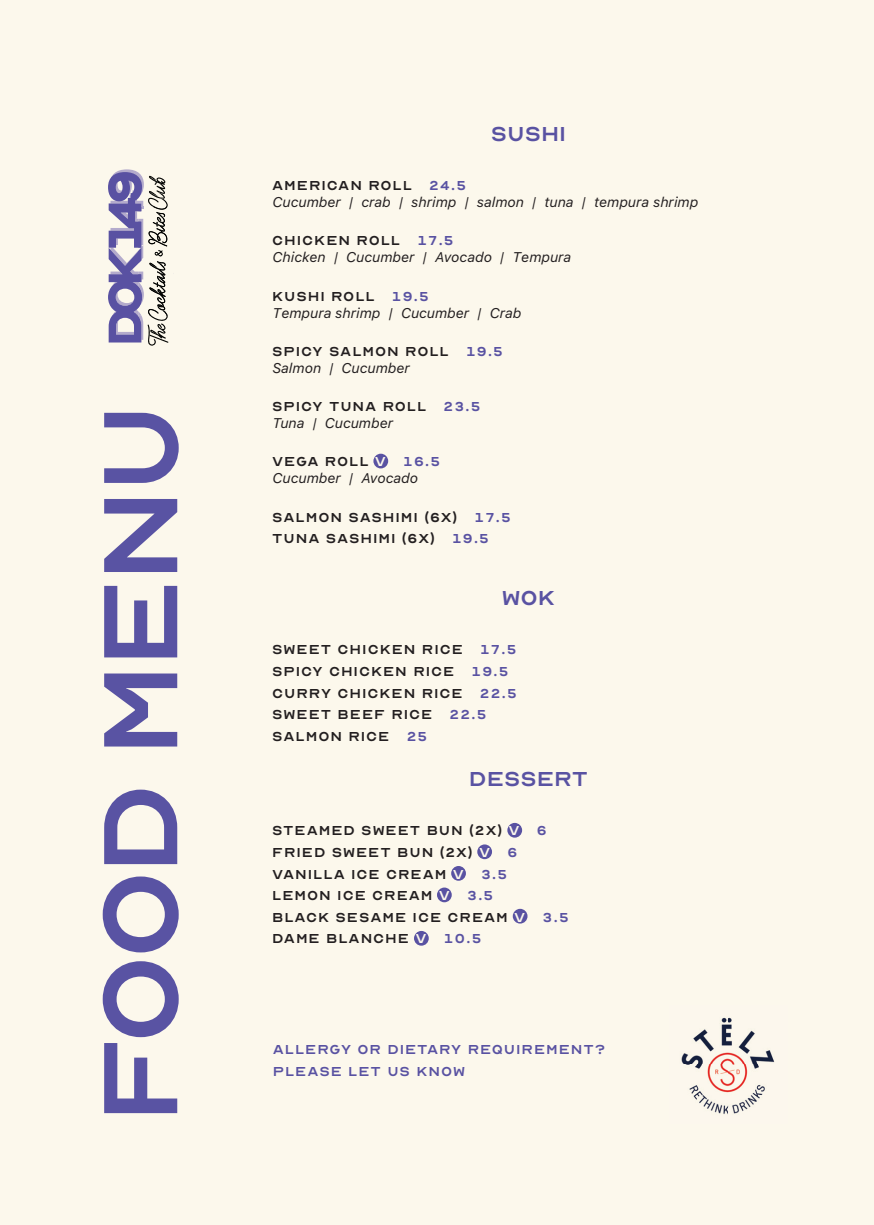
<style>
.page{position:relative;width:874px;height:1225px;background:#fff}
.page>*{position:absolute;margin:0;border:0;box-sizing:border-box;transform-origin:0 0}
.t1{font:146px "Optician Sans";letter-spacing:-.04em;color:#5953a3}
.t2{font:28px "Optician Sans";color:#5952a2}
.t3{font:18px/21.6px "Optician Sans";letter-spacing:.05em;color:#231f20}
.t4{font:18px/21.6px "Optician Sans";letter-spacing:.05em;color:#5952a2}
.t5{font:italic 14px "Galvji";color:#231f20}
.s1{color:#5952a2}
.s2{color:#fcf8ec}
</style>
<div class="page">
<div style="left:0;top:0;width:873px;height:1225px;background:#fcf8ec"></div>
<div style="left:507px;top:823px;width:15px;height:14px;background:#5952a2;border-radius:50%"></div>
<div style="left:477px;top:844px;width:15px;height:15px;background:#5952a2;border-radius:50%"></div>
<div style="left:451px;top:866px;width:14px;height:14px;background:#5952a2;border-radius:50%"></div>
<div style="left:437px;top:887px;width:14px;height:15px;background:#5952a2;border-radius:50%"></div>
<div style="left:512px;top:909px;width:15px;height:14px;background:#5952a2;border-radius:50%"></div>
<div style="left:414px;top:931px;width:14px;height:14px;background:#5952a2;border-radius:50%"></div>
<div style="left:373px;top:454px;width:15px;height:14px;background:#5952a2;border-radius:50%"></div>
<svg style="left:108px;top:169px;width:60px;height:177px"></svg>
<img style="left:681px;top:1017px;width:94px;height:97px">
<h1 class="t1" style="left:73px;top:1124px;width:723px;rotate:-90deg">FOOD MENU</h1>
<h2 class="t2" style="left:490px;top:121px;width:77px">sushi</h2>
<p class="t3" style="left:272px;top:174px;width:195px">AMERICAN ROLL <span class="s1">24.5</span></p>
<p class="t5" style="left:272px;top:194px;width:427px">Cucumber | crab | shrimp | salmon | tuna | tempura shrimp</p>
<p class="t3" style="left:272px;top:229px;width:183px">CHICKEN ROLL <span class="s1">17.5</span></p>
<p class="t5" style="left:272px;top:249px;width:300px">Chicken | Cucumber | Avocado | Tempura</p>
<p class="t3" style="left:272px;top:284px;width:158px">KUSHI ROLL <span class="s1">19.5</span></p>
<p class="t5" style="left:272px;top:304px;width:250px">Tempura shrimp | Cucumber | Crab</p>
<p class="t3" style="left:272px;top:340px;width:232px">SPICY SALMON ROLL <span class="s1">19.5</span></p>
<p class="t5" style="left:272px;top:359px;width:139px">Salmon | Cucumber</p>
<p class="t3" style="left:272px;top:395px;width:210px">SPICY TUNA ROLL <span class="s1">23.5</span></p>
<p class="t5" style="left:272px;top:415px;width:122px">Tuna | Cucumber</p>
<p class="t3" style="left:272px;top:450px;width:169px">VEGA ROLL <span class="s2">V</span> <span class="s1">16.5</span></p>
<p class="t5" style="left:272px;top:470px;width:147px">Cucumber | Avocado</p>
<p class="t3" style="left:272px;top:505px;width:240px">SALMON SASHIMI (6X) <span class="s1">17.5<br></span>TUNA SASHIMI (6X) <span class="s1">19.5</span></p>
<h2 class="t2" style="left:501px;top:585px;width:55px">wok</h2>
<p class="t3" style="left:272px;top:638px;width:246px">SWEET CHICKEN RICE <span class="s1">17.5<br></span>SPICY CHICKEN RICE <span class="s1">19.5<br></span>CURRY CHICKEN RICE <span class="s1">22.5<br></span>SWEET BEEF RICE <span class="s1">22.5<br></span>SALMON RICE <span class="s1">25</span></p>
<h2 class="t2" style="left:468px;top:766px;width:121px">dessert</h2>
<p class="t3" style="left:272px;top:819px;width:298px">STEAMED SWEET BUN (2X) <span class="s2">V</span> <span class="s1">6<br></span>FRIED SWEET BUN (2X) <span class="s2">V</span> <span class="s1">6<br></span>VANILLA ICE CREAM <span class="s2">V</span> <span class="s1">3.5<br></span>LEMON ICE CREAM <span class="s2">V</span> <span class="s1">3.5<br></span>BLACK SESAME ICE CREAM <span class="s2">V</span> <span class="s1">3.5<br></span>DAME BLANCHE <span class="s2">V</span> <span class="s1">10.5</span></p>
<p class="t4" style="left:273px;top:1037px;width:334px">ALLERGY OR DIETARY REQUIREMENT?<br>PLEASE LET US KNOW</p>
</div>
